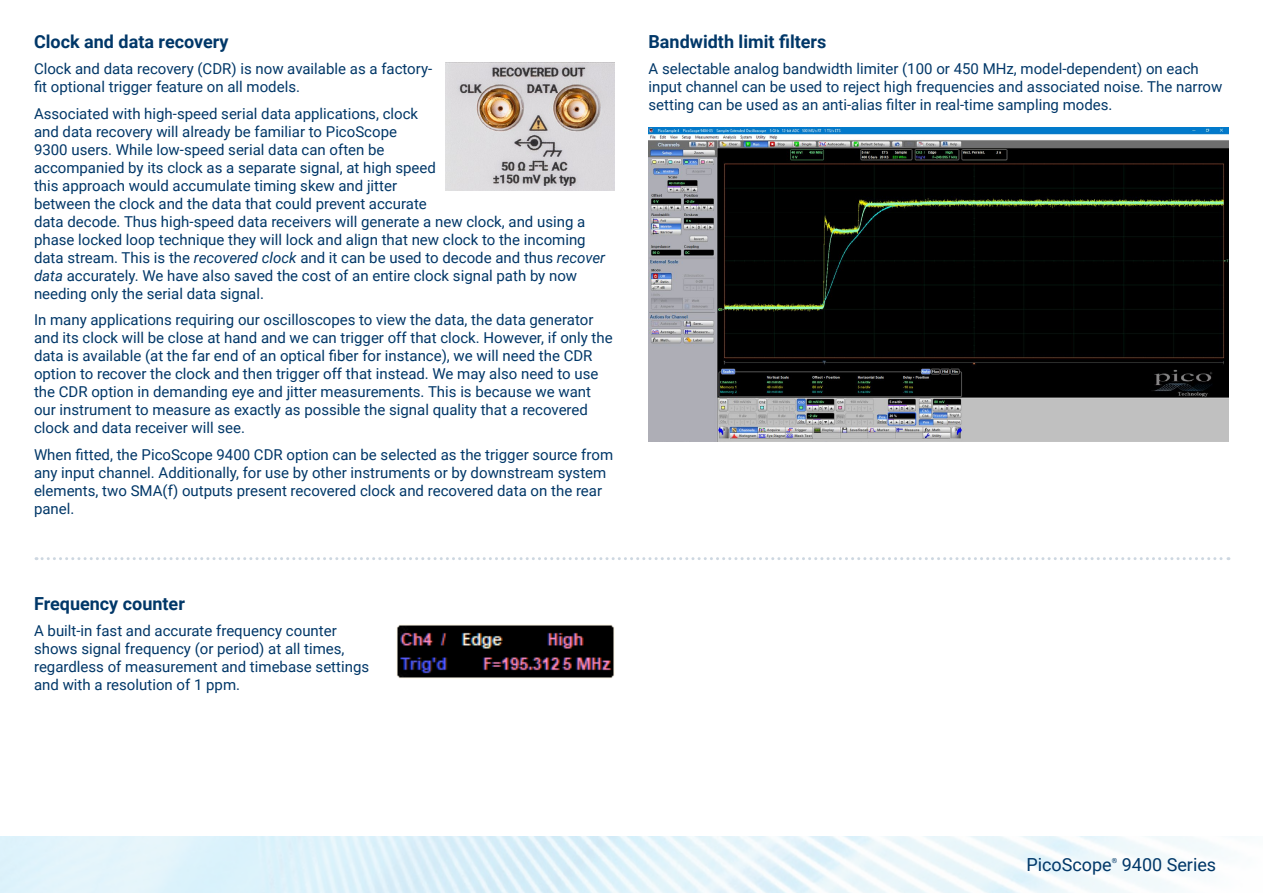
<style>
.page{position:relative;width:1263px;height:893px;background:#fff}
.page>*{position:absolute;margin:0;border:0;box-sizing:border-box;transform-origin:0 0}
.t1{font:700 18px "Roboto";color:#003768}
.t2{font:18px "Roboto";color:#003768}
.t3{font:15px/18px "Roboto";color:#003768}
.t4{font:7.05px "Roboto";color:#003768}
.s1{font-style:italic}
</style>
<div class="page">
<img style="left:0;top:836px;width:1219px;height:57px">
<img style="left:648px;top:127px;width:581px;height:314px">
<img style="left:397px;top:624px;width:217px;height:54px">
<svg style="left:36px;top:557px;width:1193px;height:3px"></svg>
<img style="left:446px;top:63px;width:168px;height:128px">
<p class="t1" style="left:34px;top:29px;width:196px">Clock and data recovery</p>
<p class="t3" style="left:34px;top:59px;width:400px">Clock and data recovery (CDR) is now available as a factory&shy;fit optional trigger feature on all models.</p>
<p class="t3" style="left:34px;top:104px;width:573px">Associated with high-speed serial data applications, clock<br>and data recovery will already be familiar to PicoScope<br>9300 users. While low-speed serial data can often be<br>accompanied by its clock as a separate signal, at high speed<br>this approach would accumulate timing skew and jitter<br>between the clock and the data that could prevent accurate<br>data decode. Thus high-speed data receivers will generate a new clock, and using a phase locked loop technique they will lock and align that new clock to the incoming data stream. This is the <span class="s1">recovered clock</span> and it can be used to decode and thus <span class="s1">recover data</span> accurately. We have also saved the cost of an entire clock signal path by now needing only the serial data signal.</p>
<p class="t3" style="left:34px;top:310px;width:580px">In many applications requiring our oscilloscopes to view the data, the data generator and its clock will be close at hand and we can trigger off that clock. However, if only the data is available (at the far end of an optical fiber for instance), we will need the CDR option to recover the clock and then trigger off that instead. We may also need to use the CDR option in demanding eye and jitter measurements. This is because we want our instrument to measure as exactly as possible the signal quality that a recovered clock and data receiver will see.</p>
<p class="t3" style="left:34px;top:445px;width:581px">When fitted, the PicoScope 9400 CDR option can be selected as the trigger source from any input channel. Additionally, for use by other instruments or by downstream system elements, two SMA(f) outputs present recovered clock and recovered data on the rear panel.</p>
<p class="t1" style="left:34px;top:591px;width:152px">Frequency counter</p>
<p class="t3" style="left:34px;top:621px;width:337px">A built-in fast and accurate frequency counter shows signal frequency (or period) at all times, regardless of measurement and timebase settings and with a resolution of 1 ppm.</p>
<p class="t1" style="left:648px;top:29px;width:179px">Bandwidth limit filters</p>
<p class="t3" style="left:648px;top:59px;width:575px">A selectable analog bandwidth limiter (100 or 450 MHz, model-dependent) on each input channel can be used to reject high frequencies and associated noise. The narrow setting can be used as an anti-alias filter in real-time sampling modes.</p>
<p class="t2" style="left:1026px;top:852px;width:87px">PicoScope</p>
<p class="t4" style="left:1112px;top:855px;width:7px">®</p>
<p class="t2" style="left:1122px;top:852px;width:96px">9400 Series</p>
</div>
